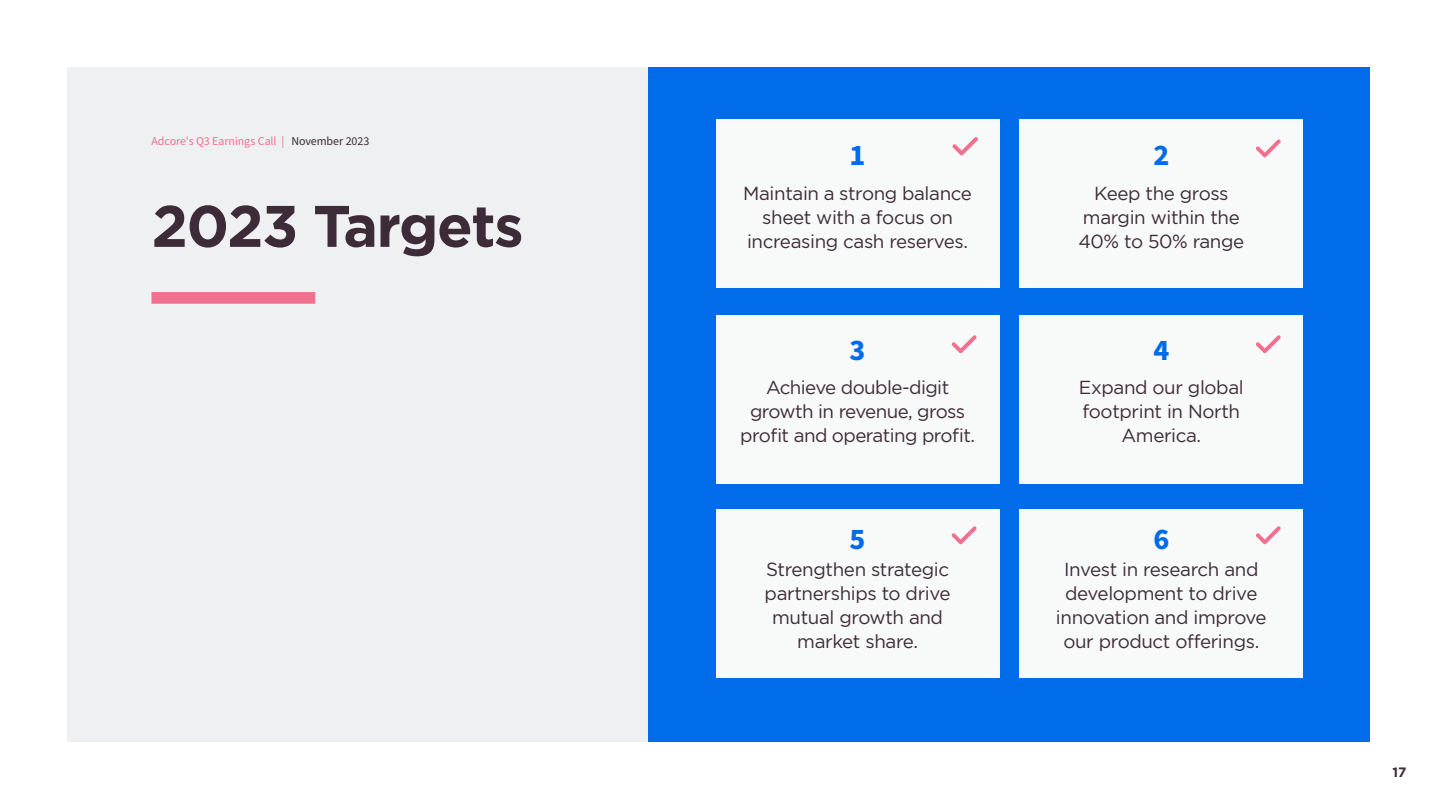
<style>
.page{position:relative;width:1440px;height:810px;background:#fff}
.page>*{position:absolute;margin:0;border:0;box-sizing:border-box;transform-origin:0 0}
.t1{font:700 58.5px "Homepage Baukasten";letter-spacing:-.025em;color:#3e2b38}
.t2{font:700 30px "Source Sans Pro";color:#006ce9}
.t3{font:18.75px/24px "Homepage Baukasten";letter-spacing:-.02em;color:#3e2b38;text-align:center}
.t4{font:700 13.5px "Homepage Baukasten";color:#3e2b38}
.t5{font:12px "Source Sans Pro";letter-spacing:-.01em;color:#f1708f}
.s1{color:#3e2b38}
</style>
<div class="page">
<div style="left:68px;top:68px;width:1304px;height:674px;background:#eef0f1"></div>
<div style="left:152px;top:292px;width:163px;height:12px;background:#f1708f"></div>
<div style="left:648px;top:48px;width:742px;height:701px;background:#fff"></div>
<div style="left:649px;top:68px;width:721px;height:674px;background:#006ce9"></div>
<div style="left:716px;top:119px;width:283px;height:169px;background:#f8f9f9"></div>
<div style="left:716px;top:315px;width:283px;height:168px;background:#f8f9f9"></div>
<div style="left:716px;top:509px;width:283px;height:169px;background:#f8f9f9"></div>
<div style="left:1020px;top:119px;width:283px;height:169px;background:#f8f9f9"></div>
<div style="left:1020px;top:315px;width:283px;height:168px;background:#f8f9f9"></div>
<div style="left:1020px;top:509px;width:283px;height:169px;background:#f8f9f9"></div>
<svg style="left:952px;top:335px;width:25px;height:18px"></svg>
<svg style="left:952px;top:526px;width:25px;height:18px"></svg>
<svg style="left:1256px;top:335px;width:25px;height:18px"></svg>
<svg style="left:1256px;top:526px;width:25px;height:18px"></svg>
<svg style="left:1256px;top:139px;width:25px;height:18px"></svg>
<svg style="left:952px;top:137px;width:26px;height:18px"></svg>
<p class="t5" style="left:152px;top:133px;width:220px">Adcore's Q3 Earnings Call | <span class="s1">November 2023</span></p>
<h1 class="t1" style="left:152px;top:192px;width:374px">2023 Targets</h1>
<h2 class="t2" style="left:850px;top:134px;width:17px">1</h2>
<h2 class="t2" style="left:1153px;top:134px;width:17px">2</h2>
<p class="t3" style="left:743px;top:182px;width:230px">Maintain a strong balance sheet with a focus on increasing cash reserves.</p>
<h2 class="t2" style="left:850px;top:330px;width:17px">3</h2>
<p class="t3" style="left:740px;top:375px;width:236px">Achieve double-digit growth in revenue, gross profit and operating profit.</p>
<h2 class="t2" style="left:850px;top:519px;width:17px">5</h2>
<p class="t3" style="left:765px;top:557px;width:187px">Strengthen strategic partnerships to drive mutual growth and market share.</p>
<p class="t3" style="left:1078px;top:182px;width:167px">Keep the gross margin within the<br>40% to 50% range</p>
<h2 class="t2" style="left:1153px;top:330px;width:17px">4</h2>
<p class="t3" style="left:1079px;top:375px;width:166px">Expand our global footprint in North<br>America.</p>
<h2 class="t2" style="left:1153px;top:519px;width:17px">6</h2>
<p class="t3" style="left:1056px;top:557px;width:212px">Invest in research and development to drive innovation and improve our product offerings.</p>
<p class="t4" style="left:1392px;top:765px;width:16px">17</p>
</div>
